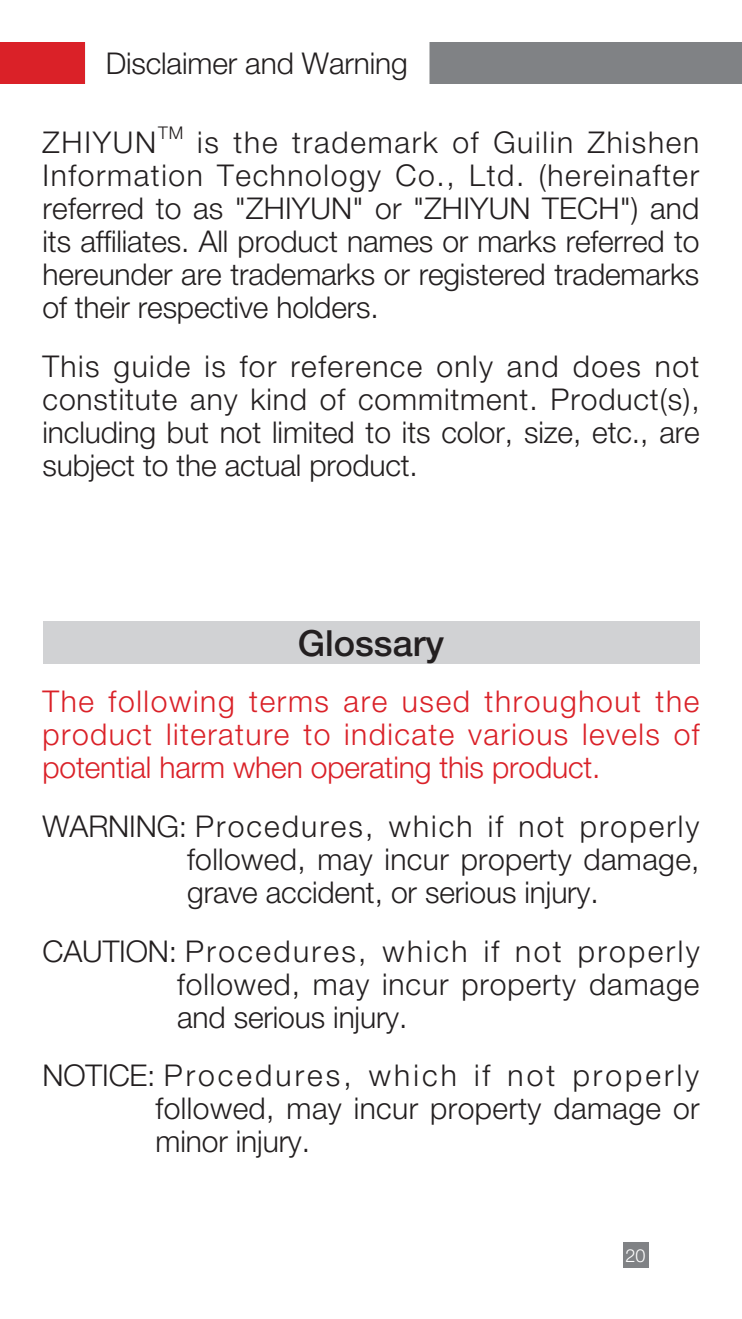
<style>
.page{position:relative;width:742px;height:1319px;background:#fff}
.page>*{position:absolute;margin:0;border:0;box-sizing:border-box;transform-origin:0 0}
.标题1{font:36px "M Ying Hei PRC W5";color:#231f20}
.段落前1毫米{font:30px/33px "M Ying Hei PRC W3";letter-spacing:-.005em;color:#231f20;text-align:justify}
.段落前1毫米-2{font:30px/33px "M Ying Hei PRC W3";letter-spacing:-.005em;color:#da2128;text-align:justify}
.页码标题{font:30px "M Ying Hei PRC W3";letter-spacing:-.005em;color:#231f20}
.t1{font:18px "M Ying Hei PRC W3";color:#fff}
.段落前1毫米-3{font:17.4px "M Ying Hei PRC W3";color:#231f20}
</style>
<div class="page">
<div style="left:0;top:43px;width:85px;height:41px;background:#da2128"></div>
<div style="left:85px;top:43px;width:657px;height:41px;background:#808285"></div>
<div style="left:622px;top:1242px;width:26px;height:25px;background:#808285"></div>
<svg style="left:85px;top:42px;width:344px;height:42px"></svg>
<div style="left:101px;top:38px;width:311px;height:51px;background:#fff"></div>
<div style="left:43px;top:621px;width:656px;height:43px;background:#d1d2d4"></div>
<p class="页码标题" style="left:106px;top:45px;width:303px">Disclaimer and Warning</p>
<p class="段落前1毫米" style="left:43px;top:126px;width:115px">ZHIYUN</p>
<p class="段落前1毫米-3" style="left:158px;top:122px;width:27px">TM</p>
<p class="段落前1毫米" style="left:43px;top:126px;width:658px;text-indent:155px">is the trademark of Guilin Zhishen Information Technology Co., Ltd. (hereinafter referred to as "ZHIYUN" or "ZHIYUN TECH") and its affiliates. All product names or marks referred to hereunder are trademarks or registered trademarks of their respective holders.</p>
<p class="段落前1毫米" style="left:43px;top:349px;width:658px">This guide is for reference only and does not constitute any kind of commitment. Product(s), including but not limited to its color, size, etc., are subject to the actual product.</p>
<p class="标题1" style="left:298px;top:621px;width:148px">Glossary</p>
<p class="段落前1毫米-2" style="left:43px;top:685px;width:658px">The following terms are used throughout the product literature to indicate various levels of potential harm when operating this product.</p>
<p class="段落前1毫米" style="left:187px;top:809px;width:514px;text-indent:-145px">WARNING: Procedures, which if not properly followed, may incur property damage, grave accident, or serious injury.</p>
<p class="段落前1毫米" style="left:177px;top:934px;width:524px;text-indent:-135px">CAUTION: Procedures, which if not properly followed, may incur property damage and serious injury.</p>
<p class="段落前1毫米" style="left:156px;top:1058px;width:545px;text-indent:-113px">NOTICE: Procedures, which if not properly followed, may incur property damage or minor injury.</p>
<p class="t1" style="left:625px;top:1243px;width:22px">20</p>
</div>
